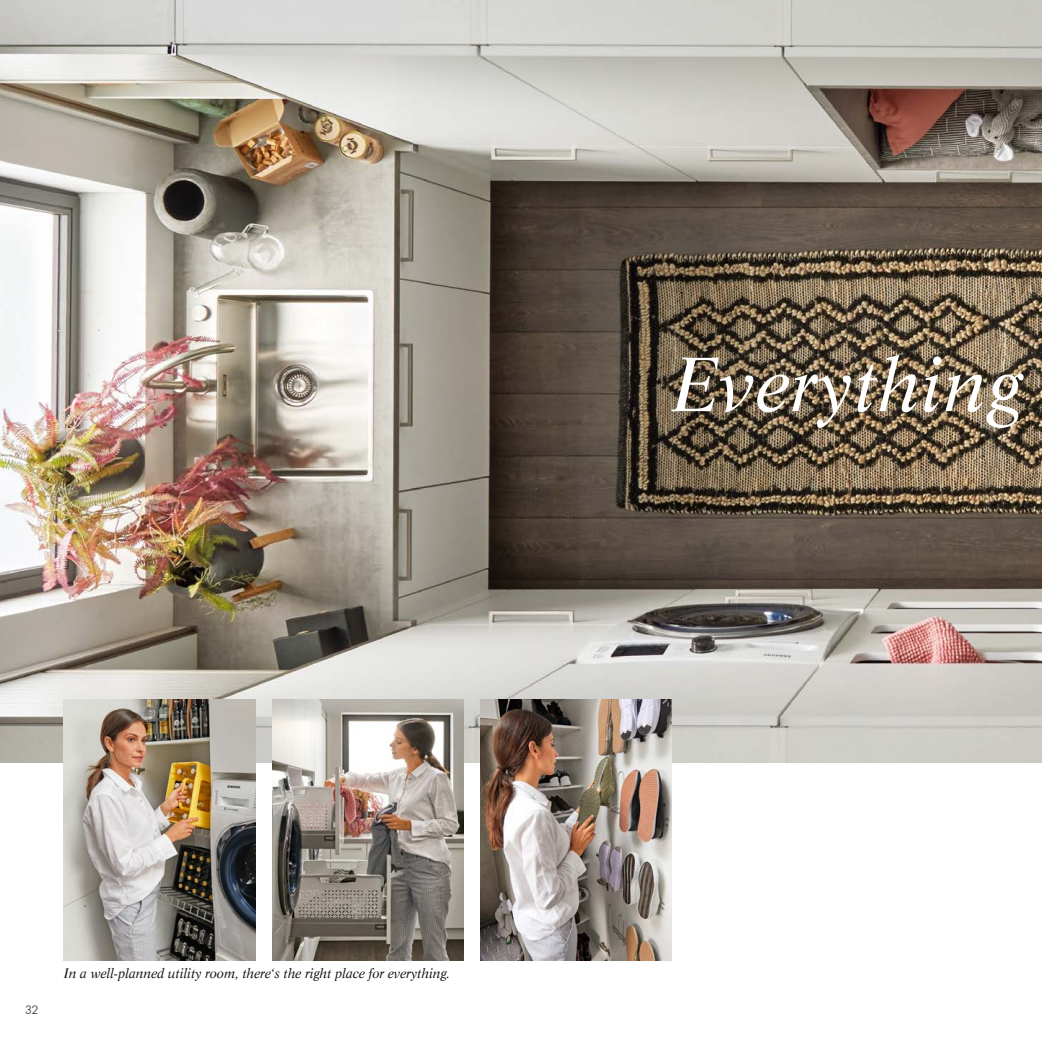
<style>
.page{position:relative;width:1042px;height:1042px;background:#fff}
.page>*{position:absolute;margin:0;border:0;box-sizing:border-box;transform-origin:0 0}
.t1{font:italic 75px "Life LT Std";letter-spacing:.005em;color:#fff}
.t2{font:italic 13.5px "Life LT Std";letter-spacing:-.01em;color:#12120d}
.t3{font:300 12px "Futura BQ";color:#12120d}
</style>
<div class="page">
<img style="left:0;top:0;width:1042px;height:762px">
<img style="left:64px;top:699px;width:191px;height:261px">
<img style="left:272px;top:699px;width:191px;height:261px">
<img style="left:480px;top:699px;width:192px;height:261px">
<p class="t3" style="left:26px;top:1002px;width:14px">32</p>
<p class="t2" style="left:64px;top:965px;width:388px">In a well-planned utility room, there‘s the right place for everything.</p>
<h1 class="t1" style="left:671px;top:339px;width:352px">Everything</h1>
</div>
